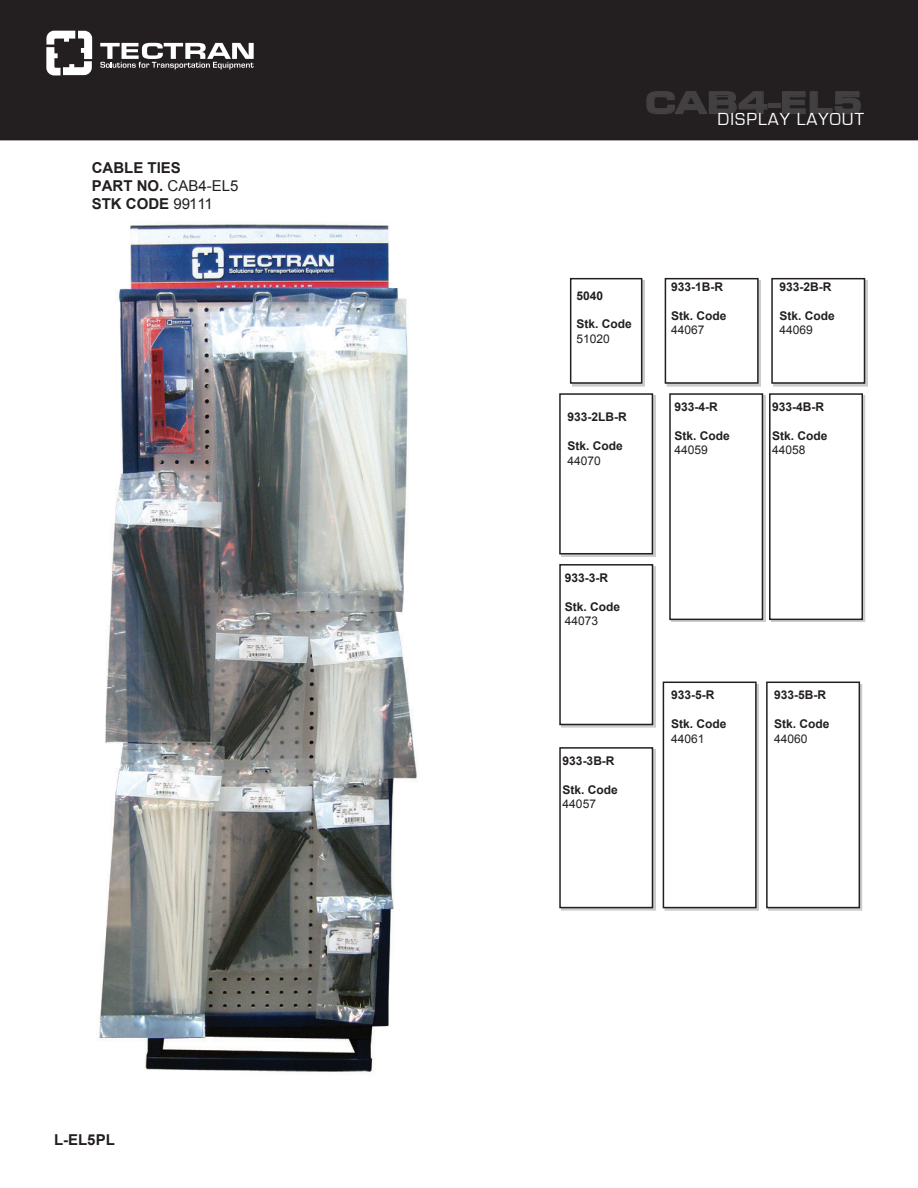
<style>
.page{position:relative;width:918px;height:1188px;background:#fff}
.page>*{position:absolute;margin:0;border:0;box-sizing:border-box;transform-origin:0 0}
.t1{font:32.25px "Eurose Heavyface";color:#fff}
.t2{font:18px "Eurostile";letter-spacing:.06em;color:#fff}
.t3{font:700 15px/18px "Arial";color:#231f20}
.Paragraph_Style_1{font:700 12px "Arial";color:#231f20}
.Paragraph_Style_1-2{font:12px "Arial";color:#231f20}
.s1{font-weight:400}
</style>
<div class="page">
<div style="left:6px;top:6px;width:906px;height:128px;background:#231f20"></div>
<div style="left:0;top:0;width:918px;height:140px;border:12px solid #231f20"></div>
<svg style="left:46px;top:31px;width:46px;height:44px"></svg>
<svg style="left:100px;top:43px;width:154px;height:26px"></svg>
<svg style="left:646px;top:91px;width:122px;height:23px"></svg>
<svg style="left:782px;top:91px;width:79px;height:23px"></svg>
<div style="left:561px;top:395px;width:94px;height:162px;background:#231f20;opacity:.23"></div>
<div style="left:560px;top:394px;width:92px;height:160px;background:#fff"></div>
<div style="left:559px;top:393px;width:94px;height:161px;border:2px solid #231f20"></div>
<div style="left:665px;top:684px;width:94px;height:227px;background:#231f20;opacity:.23"></div>
<div style="left:663px;top:682px;width:93px;height:226px;background:#fff"></div>
<div style="left:663px;top:682px;width:94px;height:226px;border:2px solid #231f20"></div>
<div style="left:768px;top:684px;width:94px;height:227px;background:#231f20;opacity:.23"></div>
<div style="left:767px;top:682px;width:92px;height:226px;background:#fff"></div>
<div style="left:766px;top:682px;width:94px;height:226px;border:2px solid #231f20"></div>
<div style="left:561px;top:566px;width:95px;height:161px;background:#231f20;opacity:.23"></div>
<div style="left:560px;top:565px;width:92px;height:159px;background:#fff"></div>
<div style="left:559px;top:564px;width:94px;height:161px;border:2px solid #231f20"></div>
<div style="left:671px;top:395px;width:94px;height:227px;background:#231f20;opacity:.23"></div>
<div style="left:670px;top:394px;width:92px;height:225px;background:#fff"></div>
<div style="left:669px;top:393px;width:94px;height:227px;border:2px solid #231f20"></div>
<div style="left:561px;top:749px;width:95px;height:162px;background:#231f20;opacity:.23"></div>
<div style="left:560px;top:748px;width:92px;height:160px;background:#fff"></div>
<div style="left:559px;top:747px;width:94px;height:161px;border:2px solid #231f20"></div>
<div style="left:771px;top:395px;width:94px;height:227px;background:#231f20;opacity:.23"></div>
<div style="left:770px;top:394px;width:92px;height:225px;background:#fff"></div>
<div style="left:769px;top:393px;width:94px;height:227px;border:2px solid #231f20"></div>
<div style="left:667px;top:280px;width:94px;height:106px;background:#ccc"></div>
<div style="left:665px;top:279px;width:93px;height:104px;background:#fff"></div>
<div style="left:665px;top:278px;width:94px;height:106px;border:2px solid #231f20"></div>
<div style="left:572px;top:280px;width:73px;height:106px;background:#231f20;opacity:.23"></div>
<div style="left:571px;top:279px;width:71px;height:104px;background:#fff"></div>
<div style="left:570px;top:278px;width:72px;height:106px;border:2px solid #231f20"></div>
<div style="left:773px;top:280px;width:95px;height:106px;background:#231f20;opacity:.23"></div>
<div style="left:772px;top:279px;width:93px;height:104px;background:#fff"></div>
<div style="left:771px;top:278px;width:94px;height:106px;border:2px solid #231f20"></div>
<img style="left:98px;top:222px;width:320px;height:850px">
<p class="t3" style="left:92px;top:159px;width:148px">CABLE TIES<br>PART NO. <span class="s1">CAB4-EL5<br></span>STK CODE <span class="s1">99111</span></p>
<p class="t3" style="left:54px;top:1131px;width:62px">L-EL5PL</p>
<h1 class="t1" style="left:645px;top:86px;width:220px">CAB4-EL5</h1>
<p class="t2" style="left:718px;top:110px;width:148px">DISPLAY LAYOUT</p>
<p class="Paragraph_Style_1" style="left:576px;top:287px;width:28px">5040</p>
<p class="Paragraph_Style_1" style="left:576px;top:316px;width:57px">Stk. Code</p>
<p class="Paragraph_Style_1-2" style="left:576px;top:331px;width:35px">51020</p>
<p class="Paragraph_Style_1" style="left:568px;top:409px;width:61px">933-2LB-R</p>
<p class="Paragraph_Style_1" style="left:568px;top:438px;width:57px">Stk. Code</p>
<p class="Paragraph_Style_1-2" style="left:568px;top:453px;width:35px">44070</p>
<p class="Paragraph_Style_1" style="left:671px;top:279px;width:54px">933-1B-R</p>
<p class="Paragraph_Style_1" style="left:671px;top:308px;width:57px">Stk. Code</p>
<p class="Paragraph_Style_1-2" style="left:671px;top:322px;width:35px">44067</p>
<p class="Paragraph_Style_1" style="left:675px;top:399px;width:45px">933-4-R</p>
<p class="Paragraph_Style_1" style="left:675px;top:428px;width:57px">Stk. Code</p>
<p class="Paragraph_Style_1-2" style="left:675px;top:442px;width:35px">44059</p>
<p class="Paragraph_Style_1" style="left:780px;top:279px;width:54px">933-2B-R</p>
<p class="Paragraph_Style_1" style="left:780px;top:308px;width:57px">Stk. Code</p>
<p class="Paragraph_Style_1-2" style="left:780px;top:322px;width:35px">44069</p>
<p class="Paragraph_Style_1" style="left:772px;top:399px;width:54px">933-4B-R</p>
<p class="Paragraph_Style_1" style="left:772px;top:428px;width:57px">Stk. Code</p>
<p class="Paragraph_Style_1-2" style="left:772px;top:442px;width:35px">44058</p>
<p class="Paragraph_Style_1" style="left:565px;top:570px;width:45px">933-3-R</p>
<p class="Paragraph_Style_1" style="left:565px;top:599px;width:57px">Stk. Code</p>
<p class="Paragraph_Style_1-2" style="left:565px;top:613px;width:35px">44073</p>
<p class="Paragraph_Style_1" style="left:563px;top:753px;width:54px">933-3B-R</p>
<p class="Paragraph_Style_1" style="left:563px;top:782px;width:57px">Stk. Code</p>
<p class="Paragraph_Style_1-2" style="left:563px;top:796px;width:35px">44057</p>
<p class="Paragraph_Style_1" style="left:671px;top:687px;width:45px">933-5-R</p>
<p class="Paragraph_Style_1" style="left:671px;top:716px;width:57px">Stk. Code</p>
<p class="Paragraph_Style_1-2" style="left:671px;top:731px;width:35px">44061</p>
<p class="Paragraph_Style_1" style="left:774px;top:687px;width:54px">933-5B-R</p>
<p class="Paragraph_Style_1" style="left:774px;top:716px;width:57px">Stk. Code</p>
<p class="Paragraph_Style_1-2" style="left:774px;top:731px;width:35px">44060</p>
</div>
